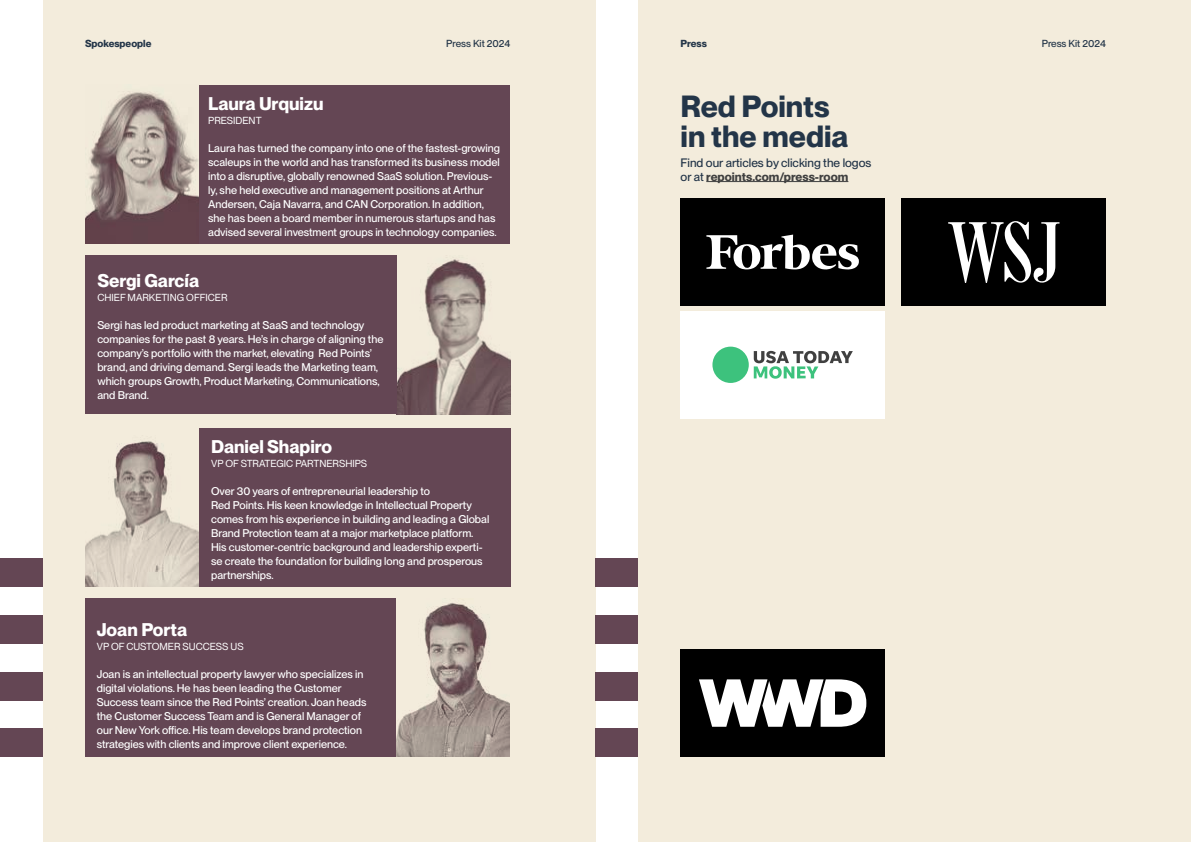
<style>
.page{position:relative;width:1191px;height:842px;background:#fff}
.page>*{position:absolute;margin:0;border:0;box-sizing:border-box;transform-origin:0 0}
.t1{font:700 30px/30px "PP Neue Montreal";color:#233548}
.t2{font:700 18px "PP Neue Montreal";color:#fff}
.t3{font:500 12px/14px "PP Neue Montreal";color:#233548}
.t4{font:500 11px/14px "PP Neue Montreal";color:#fff}
.t5{font:10px "PP Neue Montreal";color:#fff}
.t6{font:500 10px "PP Neue Montreal";color:#233548}
.t7{font:700 10px "PP Neue Montreal";color:#233548}
.s1{font-weight:700;color:#404040}
</style>
<div class="page">
<div style="left:43px;top:0;width:552px;height:842px;background:#f3ecdc"></div>
<div style="left:0;top:729px;width:43px;height:28px;background:#644654"></div>
<div style="left:0;top:558px;width:43px;height:29px;background:#644654"></div>
<div style="left:0;top:615px;width:43px;height:28px;background:#644654"></div>
<div style="left:0;top:672px;width:43px;height:28px;background:#644654"></div>
<img style="left:85px;top:91px;width:114px;height:153px">
<div style="left:199px;top:85px;width:311px;height:159px;background:#644654"></div>
<img style="left:396px;top:255px;width:115px;height:159px">
<div style="left:85px;top:255px;width:311px;height:159px;background:#644654"></div>
<img style="left:85px;top:441px;width:114px;height:146px">
<div style="left:199px;top:428px;width:312px;height:159px;background:#644654"></div>
<img style="left:395px;top:598px;width:115px;height:159px">
<div style="left:85px;top:598px;width:310px;height:159px;background:#644654"></div>
<div style="left:638px;top:0;width:553px;height:842px;background:#f3ecdc"></div>
<div style="left:595px;top:729px;width:43px;height:28px;background:#644654"></div>
<div style="left:595px;top:558px;width:43px;height:29px;background:#644654"></div>
<div style="left:595px;top:615px;width:43px;height:28px;background:#644654"></div>
<div style="left:595px;top:672px;width:43px;height:28px;background:#644654"></div>
<hr style="left:706px;top:181px;width:142px;height:1px;background:#404040">
<div style="left:680px;top:198px;width:204px;height:108px;background:#000"></div>
<svg style="left:706px;top:235px;width:153px;height:34px"></svg>
<div style="left:901px;top:198px;width:205px;height:108px;background:#000"></div>
<svg style="left:948px;top:221px;width:111px;height:62px"></svg>
<div style="left:680px;top:311px;width:204px;height:108px;background:#fff"></div>
<div style="left:712px;top:347px;width:37px;height:36px;background:#3dc27d;border-radius:50%"></div>
<svg style="left:753px;top:351px;width:100px;height:28px"></svg>
<div style="left:680px;top:649px;width:204px;height:108px;background:#000"></div>
<svg style="left:699px;top:679px;width:167px;height:48px"></svg>
<p class="t7" style="left:85px;top:37px;width:68px">Spokespeople</p>
<p class="t6" style="left:446px;top:37px;width:66px">Press Kit 2024</p>
<h2 class="t2" style="left:208px;top:93px;width:117px">Laura Urquizu</h2>
<p class="t5" style="left:208px;top:115px;width:55px">PRESIDENT</p>
<p class="t4" style="left:208px;top:141px;width:293px">Laura has turned the company into one of the fastest-growing scaleups in the world and has transformed its business model into a disruptive, globally renowned SaaS solution. Previous&shy;ly, she held executive and management positions at Arthur Andersen, Caja Navarra, and CAN Corporation. In addition, she has been a board member in numerous startups and has advised several investment groups in technology companies.</p>
<h2 class="t2" style="left:97px;top:270px;width:103px">Sergi García</h2>
<p class="t5" style="left:97px;top:292px;width:132px">CHIEF MARKETING OFFICER</p>
<p class="t4" style="left:97px;top:318px;width:287px">Sergi has led product marketing at SaaS and technology companies for the past 8 years. He’s in charge of aligning the company’s portfolio with the market, elevating Red Points’ brand, and driving demand. Sergi leads the Marketing team, which groups Growth, Product Marketing, Communications, and Brand.</p>
<h2 class="t2" style="left:211px;top:436px;width:122px">Daniel Shapiro</h2>
<p class="t5" style="left:211px;top:458px;width:157px">VP OF STRATEGIC PARTNERSHIPS</p>
<p class="t4" style="left:211px;top:484px;width:280px">Over 30 years of entrepreneurial leadership to<br>Red Points. His keen knowledge in Intellectual Property comes from his experience in building and leading a Global Brand Protection team at a major marketplace platform.<br>His customer-centric background and leadership experti&shy;se create the foundation for building long and prosperous partnerships.</p>
<h2 class="t2" style="left:97px;top:618px;width:92px">Joan Porta</h2>
<p class="t5" style="left:97px;top:640px;width:148px">VP OF CUSTOMER SUCCESS US</p>
<p class="t4" style="left:97px;top:667px;width:271px">Joan is an intellectual property lawyer who specializes in digital violations. He has been leading the Customer Success team since the Red Points’ creation. Joan heads the Customer Success Team and is General Manager of our New York office. His team develops brand protection strategies with clients and improve client experience.</p>
<p class="t7" style="left:680px;top:37px;width:28px">Press</p>
<p class="t6" style="left:1041px;top:37px;width:66px">Press Kit 2024</p>
<h1 class="t1" style="left:680px;top:92px;width:169px">Red Points in the media</h1>
<p class="t3" style="left:680px;top:156px;width:192px">Find our articles by clicking the logos or at <span class="s1">repoints.com/press-room</span></p>
</div>
